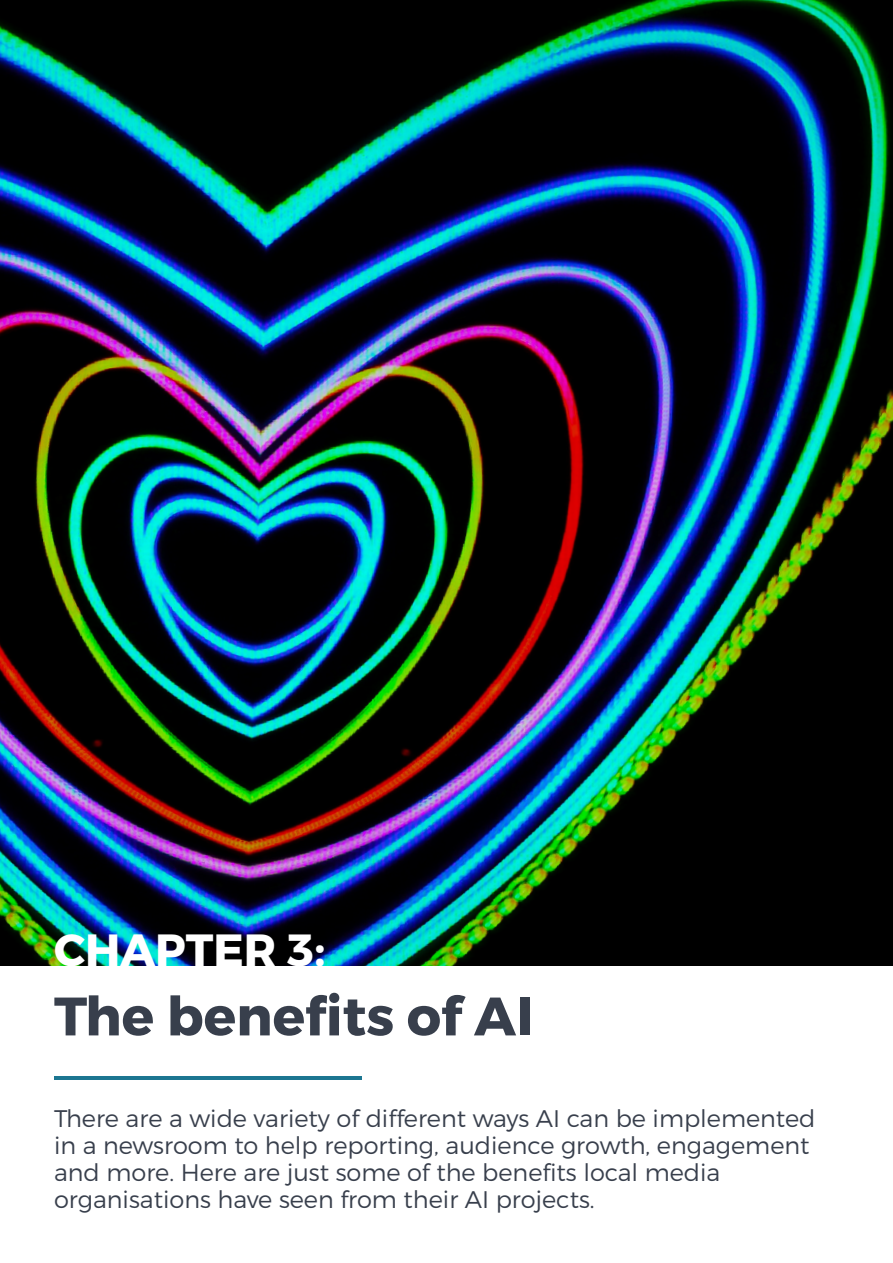
<style>
.page{position:relative;width:893px;height:1263px;background:#fff}
.page>*{position:absolute;margin:0;border:0;box-sizing:border-box;transform-origin:0 0}
.t1{font:700 54px "Montserrat";color:#383f4c}
.t2{font:700 45px "Montserrat";color:#fff}
.t3{font:300 24px/27px "Montserrat";color:#383f4c}
</style>
<div class="page">
<img style="left:0;top:0;width:893px;height:965px">
<hr style="left:54px;top:1076px;width:307px;height:3px;background:#1c7691">
<h2 class="t2" style="left:54px;top:921px;width:273px">CHAPTER 3:</h2>
<h1 class="t1" style="left:54px;top:982px;width:481px">The benefits of AI</h1>
<p class="t3" style="left:54px;top:1106px;width:763px">There are a wide variety of different ways AI can be implemented in a newsroom to help reporting, audience growth, engagement and more. Here are just some of the benefits local media organisations have seen from their AI projects.</p>
</div>
